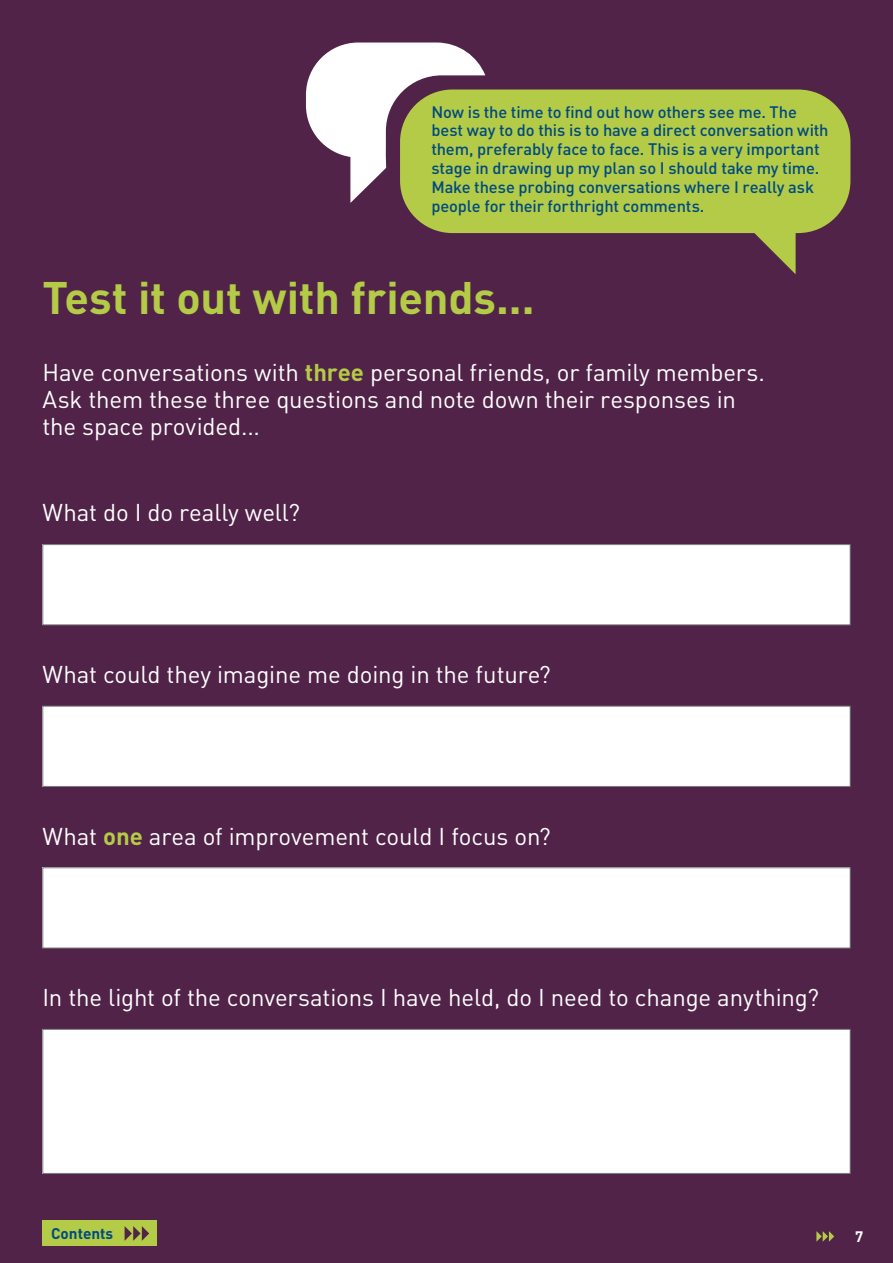
<style>
.page{position:relative;width:893px;height:1263px;background:#512349}
.page>*{position:absolute;margin:0;border:0;box-sizing:border-box;transform-origin:0 0}
.t1{font:700 45px "DIN";letter-spacing:-.005em;color:#b3cb46}
.t2{font:24px/27px "DIN";letter-spacing:-.005em;color:#fff}
.t3{font:500 16.5px/18.9px "DIN";letter-spacing:-.01em;color:#004a81}
.t4{font:700 15.3px "DIN Pro";color:#004a81}
.t5{font:15px "DIN";color:#fff}
.s1{font-weight:700;color:#b3cb46}
.s2{font-family:"DIN"}
</style>
<div class="page">
<svg style="left:816px;top:1231px;width:18px;height:11px"></svg>
<div style="left:43px;top:1221px;width:114px;height:25px;background:#b3cb46"></div>
<svg style="left:125px;top:1226px;width:24px;height:15px"></svg>
<div style="left:43px;top:1029px;width:807px;height:144px;background:#fff"></div>
<div style="left:43px;top:1029px;width:807px;height:145px;border:1px solid #757776"></div>
<div style="left:43px;top:545px;width:807px;height:80px;background:#fff"></div>
<div style="left:43px;top:544px;width:807px;height:81px;border:1px solid #757776"></div>
<div style="left:43px;top:706px;width:807px;height:80px;background:#fff"></div>
<div style="left:43px;top:706px;width:807px;height:81px;border:1px solid #757776"></div>
<div style="left:43px;top:868px;width:807px;height:80px;background:#fff"></div>
<div style="left:43px;top:867px;width:807px;height:81px;border:1px solid #757776"></div>
<svg style="left:735px;top:233px;width:61px;height:41px"></svg>
<div style="left:400px;top:90px;width:450px;height:143px;background:#b3cb46;border-radius:52px"></div>
<svg style="left:306px;top:43px;width:179px;height:160px"></svg>
<p class="t3" style="left:431px;top:102px;width:399px">Now is the time to find out how others see me. The best way to do this is to have a direct conversation with them, preferably face to face. This is a very important stage in drawing up my plan so I should take my time.<br>Make these probing conversations where I really ask people for their forthright comments.</p>
<p class="t1" style="left:43px;top:268px;width:493px">Test it out with friends...</p>
<p class="t2" style="left:43px;top:359px;width:724px">Have conversations with <span class="s1">three</span> personal friends, or family members.<br>Ask them these three questions and note down their responses in the space provided...</p>
<p class="t2" style="left:43px;top:499px;width:259px">What do I do really well?</p>
<p class="t2" style="left:43px;top:660px;width:510px">What could they imagine me doing in the future?</p>
<p class="t2" style="left:43px;top:822px;width:510px">What <span class="s1">one</span> area of improvement could I focus on?</p>
<p class="t2" style="left:43px;top:983px;width:778px">In the light of the conversations I have held, do I need to change anything?</p>
<p class="t4" style="left:51px;top:1220px;width:64px"><span class="s2">Co</span>ntents</p>
<p class="t5" style="left:856px;top:1227px;width:9px">7</p>
</div>
